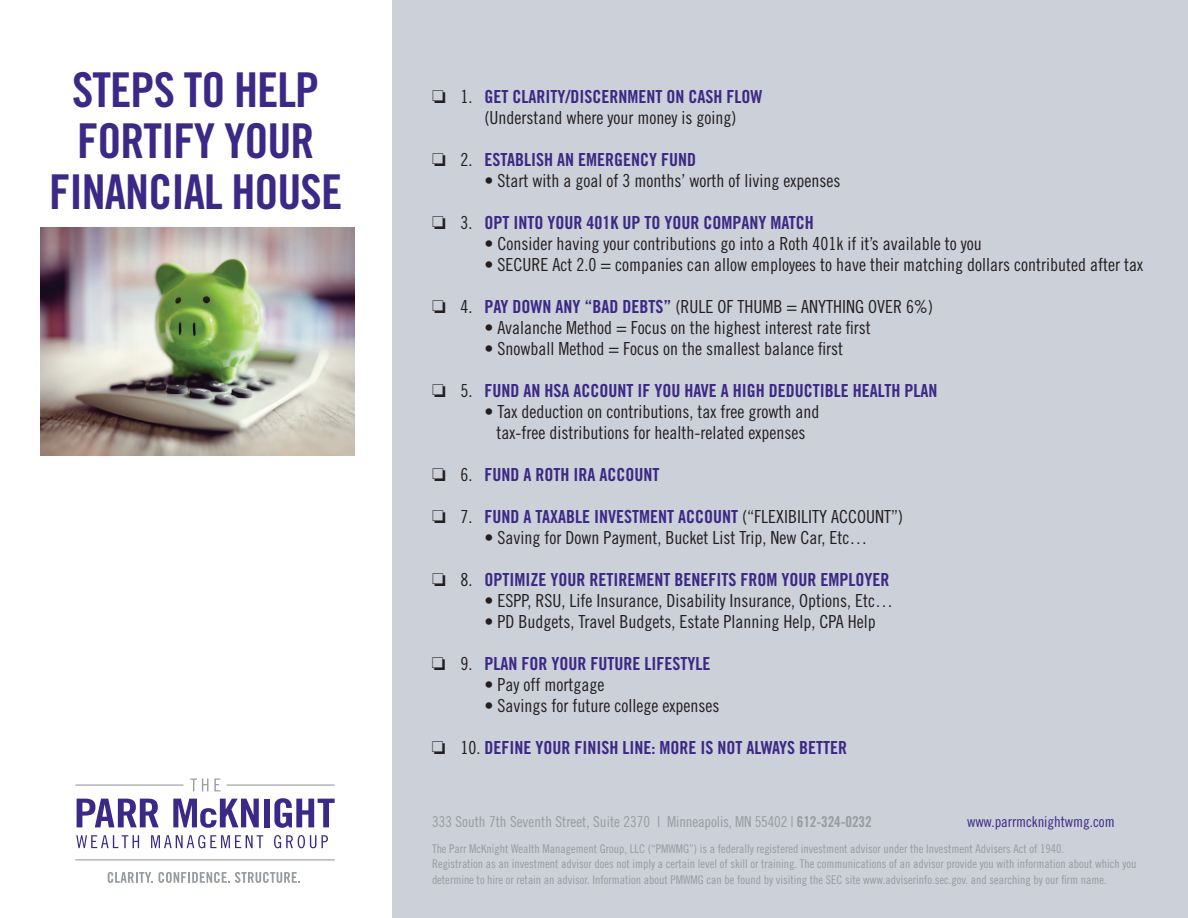
<style>
.page{position:relative;width:1188px;height:918px;background:#fff}
.page>*{position:absolute;margin:0;border:0;box-sizing:border-box;transform-origin:0 0}
.t1{font:48px/51px "Trade Gothic LT Std Bd Cn 20";letter-spacing:-.02em;color:#3c2886;text-align:center}
.t2{font:18px/21px "Trade Gothic LT Std Cn 18";color:#231f20;text-align:center}
.t3{font:18px "Trade Gothic LT Std Bd Cn 20";color:#3c2886}
.t4{font:15px "Trade Gothic LT Std Cn 18";letter-spacing:.005em;color:#959ca1}
.t5{font:15px "Trade Gothic LT Std Cn 18";letter-spacing:-.005em;color:#3c2886}
.t6{font:12px/15px "Trade Gothic LT Std Cn 18";color:#959ca1}
.s1{color:#231f20}
.s2{font-family:"Trade Gothic LT Std Cn 18";color:#231f20}
.s3{font-family:"Trade Gothic LT Std Bd Cn 20";color:#3c2886}
.s4{font-family:"Trade Gothic LT Std Bd Cn 20"}
</style>
<div class="page">
<div style="left:392px;top:0;width:796px;height:918px;background:#ccd0d8"></div>
<svg style="left:108px;top:872px;width:192px;height:11px"></svg>
<svg style="left:76px;top:835px;width:63px;height:13px"></svg>
<svg style="left:151px;top:835px;width:112px;height:13px"></svg>
<svg style="left:274px;top:835px;width:42px;height:13px"></svg>
<svg style="left:322px;top:835px;width:6px;height:13px"></svg>
<svg style="left:190px;top:779px;width:18px;height:12px"></svg>
<svg style="left:214px;top:779px;width:7px;height:12px"></svg>
<svg style="left:77px;top:799px;width:82px;height:28px"></svg>
<svg style="left:173px;top:799px;width:86px;height:29px"></svg>
<div style="left:264px;top:799px;width:6px;height:28px;background:#3c2886"></div>
<svg style="left:274px;top:798px;width:61px;height:30px"></svg>
<hr style="left:75px;top:859px;width:260px;height:1px;background:#959ca1">
<hr style="left:75px;top:785px;width:108px;height:1px;background:#959ca1">
<hr style="left:227px;top:785px;width:108px;height:1px;background:#959ca1">
<img style="left:40px;top:228px;width:314px;height:228px">
<h1 class="t1" style="left:49px;top:64px;width:295px">STEPS TO HELP<br>FORTIFY YOUR<br>FINANCIAL HOUSE</h1>
<p class="t3" style="left:432px;top:86px;width:332px"><span class="s1">□</span> <span class="s2">1.</span> GET CLARITY/DISCERNMENT ON CASH FLOW</p>
<p class="t2" style="left:485px;top:107px;width:253px">(Understand where your money is going)</p>
<p class="t3" style="left:432px;top:149px;width:266px"><span class="s1">□</span> <span class="s2">2.</span> ESTABLISH AN EMERGENCY FUND</p>
<p class="t2" style="left:485px;top:170px;width:357px">• Start with a goal of 3 months’ worth of living expenses</p>
<p class="t3" style="left:432px;top:212px;width:383px"><span class="s1">□</span> <span class="s2">3.</span> OPT INTO YOUR 401K UP TO YOUR COMPANY MATCH</p>
<p class="t2" style="left:485px;top:233px;width:499px">• Consider having your contributions go into a Roth 401k if it’s available to you</p>
<p class="t2" style="left:485px;top:254px;width:660px">• SECURE Act 2.0 = companies can allow employees to have their matching dollars contributed after tax</p>
<p class="t2" style="left:432px;top:296px;width:503px">□ 4. <span class="s3">PAY DOWN ANY “BAD DEBTS”</span> (RULE OF THUMB = ANYTHING OVER 6%)</p>
<p class="t2" style="left:485px;top:317px;width:388px">• Avalanche Method = Focus on the highest interest rate first</p>
<p class="t2" style="left:485px;top:338px;width:360px">• Snowball Method = Focus on the smallest balance first</p>
<p class="t3" style="left:432px;top:380px;width:507px"><span class="s1">□</span> <span class="s2">5.</span> FUND AN HSA ACCOUNT IF YOU HAVE A HIGH DEDUCTIBLE HEALTH PLAN</p>
<p class="t2" style="left:485px;top:401px;width:336px">• Tax deduction on contributions, tax free growth and tax-free distributions for health-related expenses</p>
<p class="t3" style="left:432px;top:464px;width:229px"><span class="s1">□</span> <span class="s2">6.</span> FUND A ROTH IRA ACCOUNT</p>
<p class="t3" style="left:432px;top:506px;width:473px"><span class="s1">□</span> <span class="s2">7.</span> FUND A TAXABLE INVESTMENT ACCOUNT <span class="s2">(“FLEXIBILITY ACCOUNT”)</span></p>
<p class="t2" style="left:485px;top:527px;width:384px">• Saving for Down Payment, Bucket List Trip, New Car, Etc…</p>
<p class="t3" style="left:432px;top:569px;width:459px"><span class="s1">□</span> <span class="s2">8.</span> OPTIMIZE YOUR RETIREMENT BENEFITS FROM YOUR EMPLOYER</p>
<p class="t2" style="left:484px;top:590px;width:410px">• ESPP, RSU, Life Insurance, Disability Insurance, Options, Etc…</p>
<p class="t2" style="left:484px;top:611px;width:393px">• PD Budgets, Travel Budgets, Estate Planning Help, CPA Help</p>
<p class="t3" style="left:432px;top:653px;width:280px"><span class="s1">□</span> <span class="s2">9.</span> PLAN FOR YOUR FUTURE LIFESTYLE</p>
<p class="t2" style="left:484px;top:674px;width:121px">• Pay off mortgage</p>
<p class="t2" style="left:484px;top:695px;width:236px">• Savings for future college expenses</p>
<p class="t3" style="left:432px;top:737px;width:417px"><span class="s1">□</span> <span class="s2">10.</span> DEFINE YOUR FINISH LINE: MORE IS NOT ALWAYS BETTER</p>
<p class="t4" style="left:432px;top:813px;width:441px">333 South 7th Seventh Street, Suite 2370 | Minneapolis, MN 55402 | <span class="s4">612-324-0232</span></p>
<p class="t5" style="left:967px;top:813px;width:149px">www.parrmcknightwmg.com</p>
<p class="t6" style="left:432px;top:841px;width:706px">The Parr McKnight Wealth Management Group, LLC (“PMWMG”) is a federally registered investment advisor under the Investment Advisers Act of 1940.<br>Registration as an investment advisor does not imply a certain level of skill or training. The communications of an advisor provide you with information about which you</p>
<p class="t6" style="left:432px;top:872px;width:676px">determine to hire or retain an advisor. Information about PMWMG can be found by visiting the SEC site www.adviserinfo.sec.gov. and searching by our firm name.</p>
</div>
